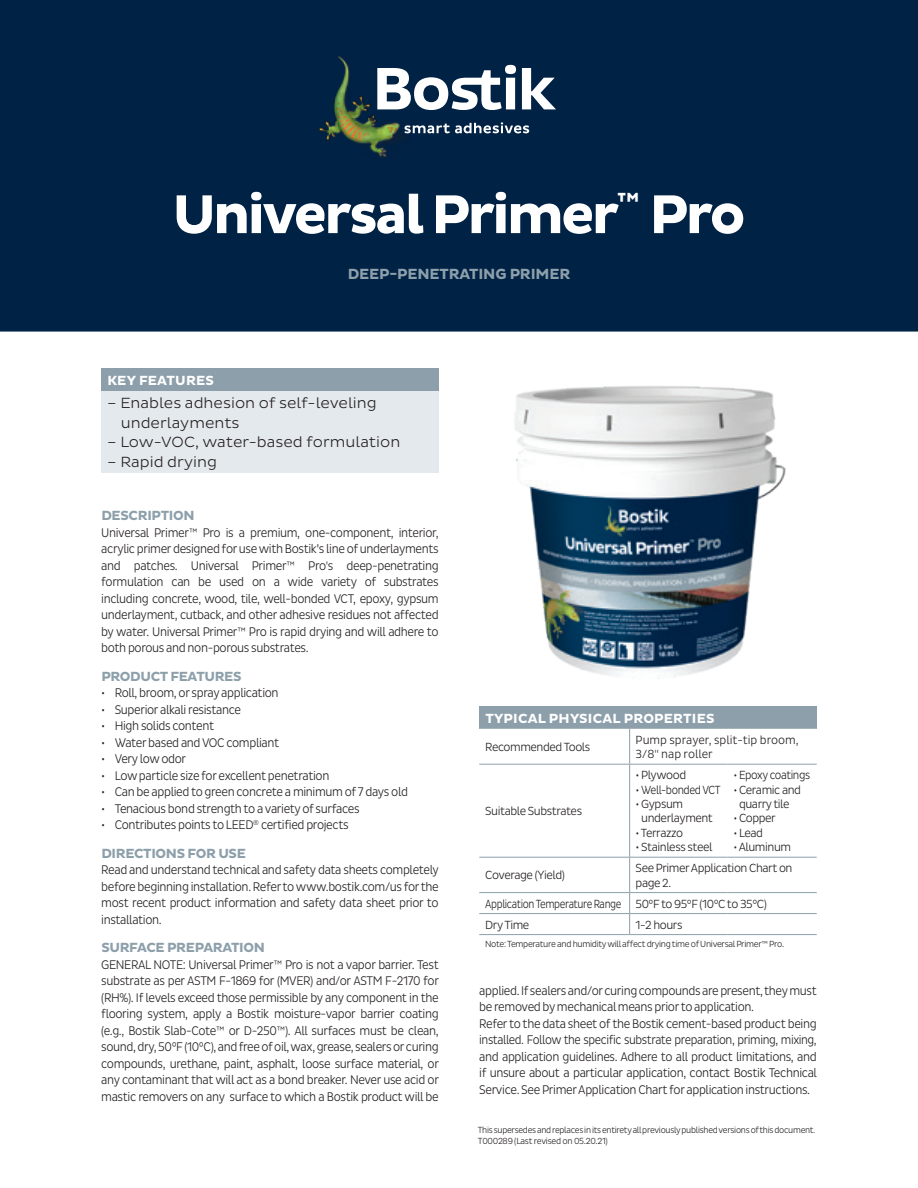
<style>
.page{position:relative;width:918px;height:1188px;background:#fff}
.page>*{position:absolute;margin:0;border:0;box-sizing:border-box;transform-origin:0 0}
.t1{font:700 55.5px "Pluto Sans";letter-spacing:-.05em;color:#fff}
.t2{font:300 15px/19.5px "Pluto Sans";color:#231f20}
.t3{font:700 15px "Pluto Sans";letter-spacing:-.01em;color:#8c9faa}
.NB_Body_Header{font:700 13.5px "Pluto Sans";letter-spacing:-.025em;color:#8c9faa}
.t4{font:700 13.5px "Pluto Sans";letter-spacing:.015em;color:#fff}
.NB_Body_Copy{font:300 12.75px/16.5px "Pluto Sans Cond";letter-spacing:-.03em;color:#231f20;text-align:justify;scale:.96 1}
.NB_Body_Copy-2{font:300 12.75px "Pluto Sans Cond";letter-spacing:-.03em;color:#231f20}
.t5{font:300 12px/14.4px "Pluto Sans Cond";letter-spacing:-.035em;color:#231f20}
.t6{font:300 12px/14.4px "Pluto Sans Cond";color:#231f20}
.t7{font:300 12px "Pluto Sans Cond";letter-spacing:-.035em;color:#231f20;scale:.87 1}
.t8{font:300 9px/10.5px "Pluto Sans Cond";letter-spacing:-.03em;color:#231f20}
</style>
<div class="page">
<div style="left:0;top:0;width:918px;height:332px;background:#002245"></div>
<svg style="left:417px;top:122px;width:112px;height:11px"></svg>
<svg style="left:417px;top:65px;width:139px;height:45px"></svg>
<img style="left:319px;top:52px;width:98px;height:108px">
<div style="left:101px;top:369px;width:338px;height:22px;background:#8c9faa"></div>
<div style="left:101px;top:391px;width:338px;height:82px;background:#e4e9ed"></div>
<div style="left:479px;top:707px;width:338px;height:22px;background:#8c9faa"></div>
<svg style="left:479px;top:729px;width:338px;height:207px"></svg>
<hr style="left:629px;top:729px;width:1px;height:35px;background:#8c9faa">
<hr style="left:629px;top:765px;width:1px;height:92px;background:#8c9faa">
<hr style="left:479px;top:857px;width:151px;height:1px;background:#8c9faa">
<hr style="left:630px;top:857px;width:97px;height:1px;background:#8c9faa">
<hr style="left:629px;top:858px;width:1px;height:34px;background:#8c9faa">
<hr style="left:727px;top:857px;width:90px;height:1px;background:#8c9faa">
<hr style="left:479px;top:892px;width:151px;height:1px;background:#8c9faa">
<hr style="left:630px;top:892px;width:97px;height:1px;background:#8c9faa">
<hr style="left:727px;top:892px;width:90px;height:1px;background:#8c9faa">
<hr style="left:479px;top:913px;width:151px;height:1px;background:#8c9faa">
<hr style="left:630px;top:913px;width:97px;height:1px;background:#8c9faa">
<svg style="left:629px;top:893px;width:1px;height:41px"></svg>
<hr style="left:727px;top:913px;width:90px;height:1px;background:#8c9faa">
<hr style="left:479px;top:934px;width:151px;height:1px;background:#8c9faa">
<hr style="left:630px;top:934px;width:97px;height:1px;background:#8c9faa">
<hr style="left:727px;top:934px;width:90px;height:1px;background:#8c9faa">
<hr style="left:479px;top:764px;width:151px;height:1px;background:#8c9faa">
<hr style="left:630px;top:764px;width:97px;height:1px;background:#8c9faa">
<hr style="left:727px;top:764px;width:90px;height:1px;background:#8c9faa">
<img style="left:515px;top:386px;width:271px;height:293px">
<h1 class="t1" style="left:172px;top:183px;width:575px">Universal Primer<sup>™</sup> Pro</h1>
<p class="t3" style="left:348px;top:265px;width:224px">DEEP-PENETRATING PRIMER</p>
<p class="t4" style="left:107px;top:373px;width:108px">KEY FEATURES</p>
<p class="t2" style="left:121px;top:393px;width:257px;text-indent:-14px">– Enables adhesion of self-leveling underlayments</p>
<p class="t2" style="left:107px;top:432px;width:295px">– Low-VOC, water-based formulation</p>
<p class="t2" style="left:107px;top:452px;width:111px">– Rapid drying</p>
<p class="NB_Body_Header" style="left:101px;top:508px;width:95px">DESCRIPTION</p>
<p class="NB_Body_Copy" style="left:101px;top:524px;width:353px">Universal Primer™ Pro is a premium, one-component, interior, acrylic primer designed for use with Bostik’s line of underlayments and patches. Universal Primer™ Pro's deep-penetrating formulation can be used on a wide variety of substrates including concrete, wood, tile, well-bonded VCT, epoxy, gypsum underlayment, cutback, and other adhesive residues not affected by water. Universal Primer™ Pro is rapid drying and will adhere to both porous and non-porous substrates.</p>
<p class="NB_Body_Header" style="left:101px;top:668px;width:142px">PRODUCT FEATURES</p>
<p class="NB_Body_Copy-2" style="left:101px;top:686px;width:179px">• Roll, broom, or spray application</p>
<p class="NB_Body_Copy-2" style="left:101px;top:702px;width:141px">• Superior alkali resistance</p>
<p class="NB_Body_Copy-2" style="left:101px;top:719px;width:114px">• High solids content</p>
<p class="NB_Body_Copy-2" style="left:101px;top:735px;width:179px">• Water based and VOC compliant</p>
<p class="NB_Body_Copy-2" style="left:101px;top:752px;width:87px">• Very low odor</p>
<p class="NB_Body_Copy-2" style="left:101px;top:768px;width:230px">• Low particle size for excellent penetration</p>
<p class="NB_Body_Copy-2" style="left:101px;top:785px;width:308px">• Can be applied to green concrete a minimum of 7 days old</p>
<p class="NB_Body_Copy-2" style="left:101px;top:801px;width:260px">• Tenacious bond strength to a variety of surfaces</p>
<p class="NB_Body_Copy-2" style="left:101px;top:818px;width:249px">• Contributes points to LEED<sup>®</sup> certified projects</p>
<p class="NB_Body_Header" style="left:101px;top:845px;width:146px">DIRECTIONS FOR USE</p>
<p class="NB_Body_Copy" style="left:101px;top:862px;width:353px">Read and understand technical and safety data sheets completely before beginning installation. Refer to www.bostik.com/us for the most recent product information and safety data sheet prior to installation.</p>
<p class="NB_Body_Header" style="left:101px;top:940px;width:165px">SURFACE PREPARATION</p>
<p class="NB_Body_Copy" style="left:101px;top:956px;width:353px">GENERAL NOTE: Universal Primer™ Pro is not a vapor barrier. Test substrate as per ASTM F-1869 for (MVER) and/or ASTM F-2170 for (RH%). If levels exceed those permissible by any component in the flooring system, apply a Bostik moisture-vapor barrier coating (e.g., Bostik Slab-Cote™ or D-250™). All surfaces must be clean, sound, dry, 50°F (10°C), and free of oil, wax, grease, sealers or curing compounds, urethane, paint, asphalt, loose surface material, or any contaminant that will act as a bond breaker. Never use acid or mastic removers on any surface to which a Bostik product will be</p>
<p class="t4" style="left:485px;top:711px;width:231px">TYPICAL PHYSICAL PROPERTIES</p>
<p class="t5" style="left:485px;top:740px;width:107px">Recommended Tools</p>
<p class="t6" style="left:636px;top:733px;width:164px">Pump sprayer, split-tip broom,<br>3/8" nap roller</p>
<p class="t5" style="left:485px;top:804px;width:98px">Suitable Substrates</p>
<p class="t5" style="left:636px;top:768px;width:52px">• Plywood</p>
<p class="t5" style="left:636px;top:782px;width:86px">• Well-bonded VCT</p>
<p class="t5" style="left:641px;top:797px;width:73px;text-indent:-6px">• Gypsum underlayment</p>
<p class="t5" style="left:636px;top:826px;width:49px">• Terrazzo</p>
<p class="t5" style="left:636px;top:840px;width:78px">• Stainless steel</p>
<p class="t5" style="left:733px;top:768px;width:78px">• Epoxy coatings</p>
<p class="t5" style="left:733px;top:782px;width:69px;text-align:center">• Ceramic and quarry tile</p>
<p class="t5" style="left:733px;top:811px;width:44px">• Copper</p>
<p class="t5" style="left:733px;top:826px;width:31px">• Lead</p>
<p class="t5" style="left:733px;top:840px;width:59px">• Aluminum</p>
<p class="t5" style="left:485px;top:868px;width:81px">Coverage (Yield)</p>
<p class="t5" style="left:636px;top:861px;width:158px">See Primer Application Chart on page 2.</p>
<p class="t7" style="left:485px;top:897px;width:158px">Application Temperature Range</p>
<p class="t5" style="left:636px;top:896px;width:133px">50°F to 95°F (10°C to 35°C)</p>
<p class="t5" style="left:485px;top:917px;width:46px">Dry Time</p>
<p class="t5" style="left:636px;top:917px;width:48px">1-2 hours</p>
<p class="t8" style="left:485px;top:939px;width:300px">Note: Temperature and humidity will affect drying time of Universal Primer™ Pro.</p>
<p class="NB_Body_Copy" style="left:479px;top:982px;width:353px">applied. If sealers and/or curing compounds are present, they must be removed by mechanical means prior to application.</p>
<p class="NB_Body_Copy" style="left:479px;top:1015px;width:353px">Refer to the data sheet of the Bostik cement-based product being installed. Follow the specific substrate preparation, priming, mixing, and application guidelines. Adhere to all product limitations, and if unsure about a particular application, contact Bostik Technical Service. See Primer Application Chart for application instructions.</p>
<p class="t8" style="left:478px;top:1125px;width:339px">This supersedes and replaces in its entirety all previously published versions of this document.<br>T000289 (Last revised on 05.20.21)</p>
</div>
